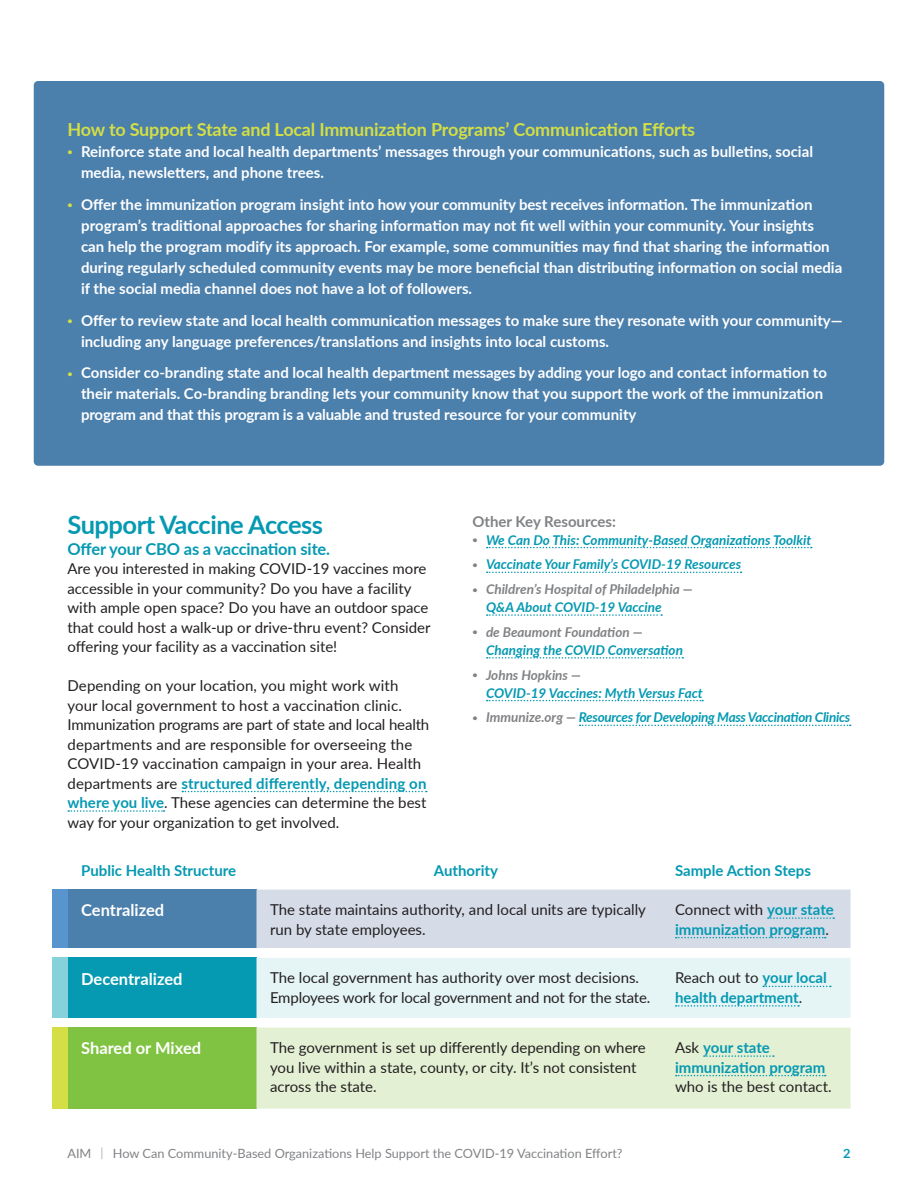
<style>
.page{position:relative;width:918px;height:1188px;background:#fff}
.page>*{position:absolute;margin:0;border:0;box-sizing:border-box;transform-origin:0 0}
.t1{font:700 25.5px "Lato";letter-spacing:-.02em;color:#0599b2}
.t2{font:700 18px "Lato";letter-spacing:-.01em;color:#d3df44}
.t3{font:700 16.5px "Lato";color:#fff}
.t4{font:700 16.5px "Lato";letter-spacing:-.01em;color:#0599b2}
.t5{font:700 15px/21px "Lato";color:#fff}
.t6{font:15px/19.5px "Lato";color:#231f20}
.t7{font:700 15px/19.5px "Lato";color:#0599b2}
.t8{font:700 15px "Lato";color:#808285}
.t9{font:italic 700 13.5px/18px "Lato";color:#0599b2}
.t10{font:italic 700 13.5px "Lato";letter-spacing:-.02em;color:#0599b2}
.t11{font:italic 700 13.5px/18px "Lato";color:#808285}
.t12{font:12.75px "Lato";color:#808285}
.t13{font:700 12.75px "Lato";color:#0599b2}
.s1{font-size:9px;color:#d3df44}
.s2{font-weight:700;color:#0599b2}
.s3{font-size:9px;color:#808285}
.s4{font-size:9px}
.s5{color:#0599b2}
.s6{color:#808285}
.s7{font-weight:400;color:#231f20}
.s8{font-weight:300}
</style>
<div class="page">
<div style="left:52px;top:890px;width:16px;height:58px;background:#5895cf"></div>
<div style="left:68px;top:890px;width:188px;height:58px;background:#4b7fac"></div>
<svg style="left:256px;top:957px;width:594px;height:71px"></svg>
<div style="left:52px;top:958px;width:16px;height:60px;background:#86d2da"></div>
<div style="left:68px;top:958px;width:188px;height:60px;background:#0599b2"></div>
<div style="left:52px;top:1028px;width:16px;height:81px;background:#d3df44"></div>
<div style="left:68px;top:1028px;width:188px;height:81px;background:#80c342"></div>
<div style="left:256px;top:1028px;width:594px;height:81px;background:#e3f0d4"></div>
<div style="left:256px;top:890px;width:594px;height:58px;background:#d5dce8"></div>
<div style="left:256px;top:958px;width:594px;height:60px;background:#e5f4f5"></div>
<svg style="left:704px;top:1055px;width:70px;height:2px"></svg>
<svg style="left:676px;top:1075px;width:150px;height:1px"></svg>
<svg style="left:182px;top:791px;width:245px;height:1px"></svg>
<svg style="left:68px;top:810px;width:97px;height:2px"></svg>
<svg style="left:487px;top:547px;width:325px;height:1px"></svg>
<svg style="left:487px;top:572px;width:255px;height:1px"></svg>
<svg style="left:487px;top:614px;width:175px;height:2px"></svg>
<svg style="left:487px;top:657px;width:196px;height:2px"></svg>
<svg style="left:487px;top:700px;width:216px;height:1px"></svg>
<svg style="left:580px;top:725px;width:271px;height:1px"></svg>
<div style="left:34px;top:81px;width:850px;height:385px;background:#4b7fac;border-radius:4px"></div>
<p class="t2" style="left:68px;top:116px;width:629px">How to Support State and Local Immunization Programs’ Communication Efforts</p>
<p class="t5" style="left:81px;top:140px;width:734px;text-indent:-14px"><span class="s1">•</span> Reinforce state and local health departments’ messages through your communications, such as bulletins, social media, newsletters, and phone trees.</p>
<p class="t5" style="left:81px;top:193px;width:763px;text-indent:-14px"><span class="s1">•</span> Offer the immunization program insight into how your community best receives information. The immunization program’s traditional approaches for sharing information may not fit well within your community. Your insights<br>can help the program modify its approach. For example, some communities may find that sharing the information during regularly scheduled community events may be more beneficial than distributing information on social media if the social media channel does not have a lot of followers.</p>
<p class="t5" style="left:81px;top:309px;width:763px;text-indent:-14px"><span class="s1">•</span> Offer to review state and local health communication messages to make sure they resonate with your community— including any language preferences/translations and insights into local customs.</p>
<p class="t5" style="left:81px;top:362px;width:747px;text-indent:-14px"><span class="s1">•</span> Consider co-branding state and local health department messages by adding your logo and contact information to their materials. Co-branding branding lets your community know that you support the work of the immunization program and that this program is a valuable and trusted resource for your community</p>
<h1 class="t1" style="left:68px;top:505px;width:257px">Support Vaccine Access</h1>
<p class="t4" style="left:68px;top:536px;width:264px">Offer your CBO as a vaccination site.</p>
<p class="t6" style="left:68px;top:558px;width:365px">Are you interested in making COVID-19 vaccines more accessible in your community? Do you have a facility with ample open space? Do you have an outdoor space that could host a walk-up or drive-thru event? Consider offering your facility as a vaccination site!</p>
<p class="t6" style="left:68px;top:675px;width:363px">Depending on your location, you might work with your local government to host a vaccination clinic.<br>Immunization programs are part of state and local health departments and are responsible for overseeing the COVID-19 vaccination campaign in your area. Health departments are <span class="s2">structured differently, depending on where you live</span>. These agencies can determine the best way for your organization to get involved.</p>
<p class="t8" style="left:472px;top:510px;width:145px">Other Key Resources:</p>
<p class="t9" style="left:472px;top:530px;width:341px"><span class="s3">•</span> We Can Do This: Community-Based Organizations Toolkit</p>
<p class="t9" style="left:472px;top:555px;width:270px"><span class="s3">•</span> Vaccinate Your Family’s COVID-19 Resources</p>
<p class="t11" style="left:486px;top:580px;width:208px;text-indent:-14px"><span class="s4">•</span> Children’s Hospital of Philadelphia —<br><span class="s5">Q&amp;A About COVID-19 Vaccine</span></p>
<p class="t9" style="left:486px;top:622px;width:199px;text-indent:-14px"><span class="s3">•</span> <span class="s6">de Beaumont Foundation —<br></span>Changing the COVID Conversation</p>
<p class="t9" style="left:486px;top:665px;width:218px;text-indent:-14px"><span class="s3">•</span> <span class="s6">Johns Hopkins —<br></span>COVID-19 Vaccines: Myth Versus Fact</p>
<p class="t10" style="left:472px;top:708px;width:379px"><span class="s3">•</span> <span class="s6">Immunize.org —</span> Resources for Developing Mass Vaccination Clinics</p>
<p class="t7" style="left:81px;top:860px;width:157px">Public Health Structure</p>
<p class="t7" style="left:434px;top:860px;width:66px">Authority</p>
<p class="t7" style="left:675px;top:860px;width:138px">Sample Action Steps</p>
<p class="t3" style="left:81px;top:898px;width:85px">Centralized</p>
<p class="t6" style="left:270px;top:899px;width:377px">The state maintains authority, and local units are typically run by state employees.</p>
<p class="t7" style="left:675px;top:899px;width:160px"><span class="s7">Connect with</span> your state immunization program<span class="s7">.</span></p>
<p class="t3" style="left:81px;top:966px;width:103px">Decentralized</p>
<p class="t6" style="left:270px;top:968px;width:382px">The local government has authority over most decisions.<br>Employees work for local government and not for the state.</p>
<p class="t7" style="left:675px;top:968px;width:153px"><span class="s7">Reach out to</span> your local health department<span class="s7">.</span></p>
<p class="t3" style="left:81px;top:1036px;width:122px">Shared or Mixed</p>
<p class="t6" style="left:270px;top:1037px;width:377px">The government is set up differently depending on where you live within a state, county, or city. It’s not consistent across the state.</p>
<p class="t7" style="left:675px;top:1037px;width:152px"><span class="s7">Ask</span> your state immunization program</p>
<p class="t6" style="left:675px;top:1076px;width:158px">who is the best contact.</p>
<p class="t12" style="left:68px;top:1144px;width:557px">AIM <span class="s8">|</span> How Can Community-Based Organizations Help Support the COVID-19 Vaccination Effort?</p>
<p class="t13" style="left:843px;top:1144px;width:9px">2</p>
</div>
